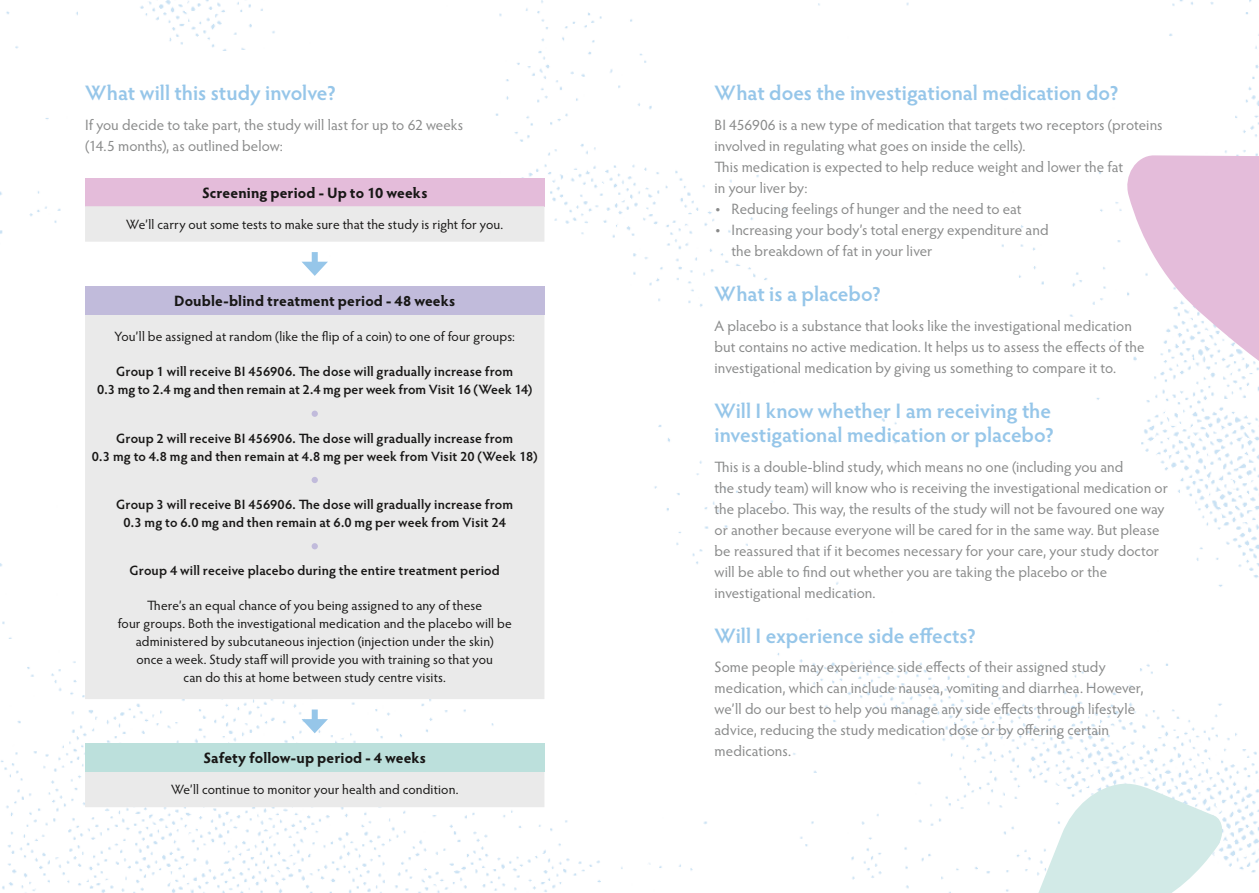
<style>
.page{position:relative;width:1259px;height:893px;background:#fff}
.page>*{position:absolute;margin:0;border:0;box-sizing:border-box;transform-origin:0 0}
.Headings{font:600 21px/24px "Hypatia Sans Pro";color:#96c6e9}
.Body_copy{font:15px/21px "Hypatia Sans Pro";letter-spacing:.005em;color:#898a8a}
.Table_heading{font:700 15px "Hypatia Sans Pro";letter-spacing:.005em;color:#181716}
.Table_Copy{font:13.5px/18px "Hypatia Sans Pro";letter-spacing:.01em;color:#181716;text-align:center}
.Table_Copy-2{font:600 13.5px/18px "Hypatia Sans Pro";letter-spacing:.01em;color:#181716;text-align:center}
.s1{font-size:18px}
</style>
<div class="page">
<img style="left:0;top:0;width:1259px;height:893px">
<svg style="left:1018px;top:782px;width:207px;height:111px"></svg>
<svg style="left:1123px;top:155px;width:136px;height:294px"></svg>
<div style="left:85px;top:178px;width:459px;height:28px;background:#e4bcda"></div>
<svg style="left:85px;top:206px;width:459px;height:601px;fill:#eaeaea"></svg>
<div style="left:85px;top:286px;width:459px;height:28px;background:#c1bbdb"></div>
<div style="left:85px;top:744px;width:459px;height:28px;background:#bce0dc"></div>
<div style="left:312px;top:252px;width:6px;height:15px;background:#96c6e9"></div>
<svg style="left:301px;top:262px;width:27px;height:14px"></svg>
<svg style="left:312px;top:411px;width:6px;height:6px"></svg>
<svg style="left:312px;top:477px;width:6px;height:6px"></svg>
<svg style="left:312px;top:543px;width:6px;height:6px"></svg>
<div style="left:312px;top:709px;width:6px;height:15px;background:#96c6e9"></div>
<svg style="left:301px;top:719px;width:27px;height:14px"></svg>
<p class="Headings" style="left:85px;top:80px;width:253px">What will this study involve?</p>
<p class="Body_copy" style="left:85px;top:114px;width:380px">If you decide to take part, the study will last for up to 62 weeks (14.5 months), as outlined below:</p>
<p class="Table_heading" style="left:202px;top:182px;width:227px">Screening period - Up to 10 weeks</p>
<p class="Table_Copy" style="left:126px;top:215px;width:378px">We’ll carry out some tests to make sure that the study is right for you.</p>
<p class="Table_heading" style="left:174px;top:290px;width:282px">Double-blind treatment period - 48 weeks</p>
<p class="Table_Copy" style="left:114px;top:327px;width:402px">You’ll be assigned at random (like the flip of a coin) to one of four groups:</p>
<p class="Table_Copy-2" style="left:97px;top:362px;width:437px">Group 1 will receive BI 456906. The dose will gradually increase from<br>0.3 mg to 2.4 mg and then remain at 2.4 mg per week from Visit 16 (Week 14)</p>
<p class="Table_Copy-2" style="left:92px;top:428px;width:447px">Group 2 will receive BI 456906. The dose will gradually increase from<br>0.3 mg to 4.8 mg and then remain at 4.8 mg per week from Visit 20 (Week 18)</p>
<p class="Table_Copy-2" style="left:116px;top:495px;width:398px">Group 3 will receive BI 456906. The dose will gradually increase from<br>0.3 mg to 6.0 mg and then remain at 6.0 mg per week from Visit 24</p>
<p class="Table_Copy-2" style="left:130px;top:561px;width:372px">Group 4 will receive placebo during the entire treatment period</p>
<p class="Table_Copy" style="left:118px;top:596px;width:395px">There’s an equal chance of you being assigned to any of these<br>four groups. Both the investigational medication and the placebo will be administered by subcutaneous injection (injection under the skin)<br>once a week. Study staff will provide you with training so that you<br>can do this at home between study centre visits.</p>
<p class="Table_heading" style="left:203px;top:747px;width:224px">Safety follow-up period - 4 weeks</p>
<p class="Table_Copy" style="left:171px;top:780px;width:289px">We’ll continue to monitor your health and condition.</p>
<p class="Headings" style="left:714px;top:80px;width:406px">What does the investigational medication do?</p>
<p class="Body_copy" style="left:714px;top:114px;width:449px">BI 456906 is a new type of medication that targets two receptors (proteins involved in regulating what goes on inside the cells).<br>This medication is expected to help reduce weight and lower the fat<br>in your liver by:</p>
<p class="Body_copy" style="left:714px;top:198px;width:309px"><span class="s1">•</span> Reducing feelings of hunger and the need to eat</p>
<p class="Body_copy" style="left:731px;top:219px;width:318px;text-indent:-17px"><span class="s1">•</span> Increasing your body’s total energy expenditure and the breakdown of fat in your liver</p>
<p class="Headings" style="left:714px;top:281px;width:168px">What is a placebo?</p>
<p class="Body_copy" style="left:714px;top:315px;width:431px">A placebo is a substance that looks like the investigational medication but contains no active medication. It helps us to assess the effects of the investigational medication by giving us something to compare it to.</p>
<p class="Headings" style="left:714px;top:398px;width:341px">Will I know whether I am receiving the investigational medication or placebo?</p>
<p class="Body_copy" style="left:714px;top:455px;width:455px">This is a double-blind study, which means no one (including you and<br>the study team) will know who is receiving the investigational medication or the placebo. This way, the results of the study will not be favoured one way or another because everyone will be cared for in the same way. But please be reassured that if it becomes necessary for your care, your study doctor will be able to find out whether you are taking the placebo or the investigational medication.</p>
<p class="Headings" style="left:714px;top:623px;width:263px">Will I experience side effects?</p>
<p class="Body_copy" style="left:714px;top:656px;width:430px">Some people may experience side effects of their assigned study medication, which can include nausea, vomiting and diarrhea. However, we’ll do our best to help you manage any side effects through lifestyle advice, reducing the study medication dose or by offering certain medications.</p>
</div>
